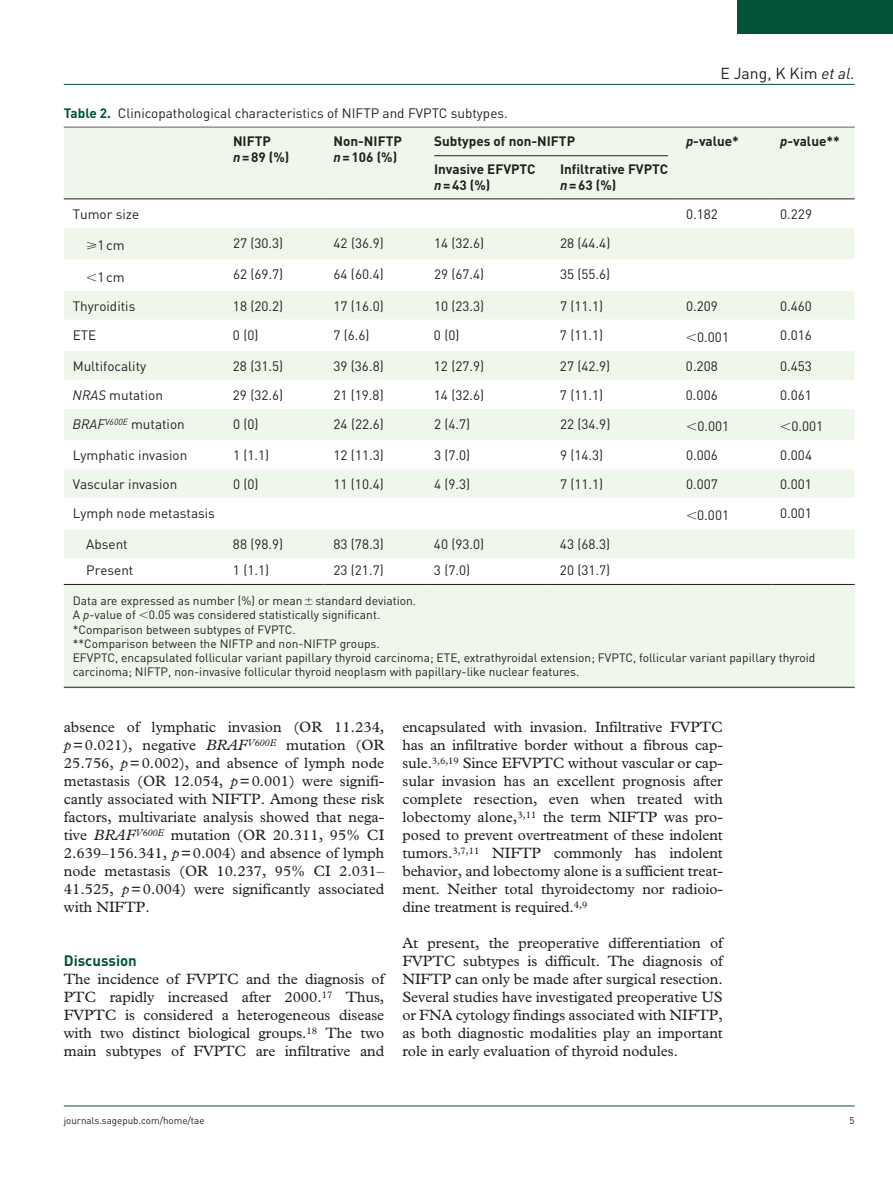
<style>
.page{position:relative;width:893px;height:1191px;background:#fff}
.page>*{position:absolute;margin:0;border:0;box-sizing:border-box;transform-origin:0 0}
.t1{font:15.75px "DIN";color:#231f20}
.t2{font:15px/18px "Plantin Std";color:#231f20;text-align:justify}
.t3{font:700 15px "DIN";color:#015436}
.t4{font:13.5px/28.5px "DIN";color:#231f20}
.t5{font:700 13.5px/15.8px "DIN";color:#231f20}
.t6{font:12px/14.2px "DIN";color:#231f20}
.t7{font:9.75px "DIN";color:#231f20}
.s1{font-style:italic}
.s2{font-weight:700;color:#015436}
.s3{font-weight:700}
</style>
<div class="page">
<hr style="left:64px;top:84px;width:791px;height:1px;background:#015436">
<hr style="left:64px;top:1105px;width:791px;height:1px;background:#015436">
<div style="left:738px;top:0;width:155px;height:34px;background:#015436"></div>
<div style="left:64px;top:562px;width:791px;height:126px;background:#eff7ea"></div>
<hr style="left:64px;top:127px;width:791px;height:1px;background:#231f20">
<hr style="left:64px;top:687px;width:791px;height:1px;background:#231f20">
<div style="left:64px;top:128px;width:791px;height:70px;background:#eff7ea"></div>
<svg style="left:64px;top:199px;width:791px;height:385px"></svg>
<hr style="left:64px;top:198px;width:160px;height:1px;background:#231f20">
<hr style="left:425px;top:198px;width:126px;height:1px;background:#231f20">
<hr style="left:551px;top:198px;width:126px;height:1px;background:#231f20">
<hr style="left:64px;top:584px;width:160px;height:1px;background:#231f20">
<hr style="left:224px;top:584px;width:101px;height:1px;background:#231f20">
<hr style="left:325px;top:584px;width:100px;height:1px;background:#231f20">
<hr style="left:425px;top:584px;width:126px;height:1px;background:#231f20">
<hr style="left:551px;top:584px;width:126px;height:1px;background:#231f20">
<hr style="left:677px;top:584px;width:94px;height:1px;background:#231f20">
<hr style="left:771px;top:584px;width:84px;height:1px;background:#231f20">
<hr style="left:224px;top:198px;width:101px;height:1px;background:#231f20">
<hr style="left:325px;top:198px;width:100px;height:1px;background:#231f20">
<hr style="left:677px;top:198px;width:94px;height:1px;background:#231f20">
<hr style="left:771px;top:198px;width:84px;height:1px;background:#231f20">
<hr style="left:434px;top:155px;width:234px;height:1px;background:#231f20">
<svg style="left:87px;top:273px;width:9px;height:8px"></svg>
<svg style="left:687px;top:334px;width:9px;height:7px"></svg>
<svg style="left:687px;top:423px;width:9px;height:8px"></svg>
<svg style="left:781px;top:423px;width:9px;height:8px"></svg>
<svg style="left:687px;top:512px;width:9px;height:8px"></svg>
<p class="t1" style="left:720px;top:63px;width:136px">E Jang, K Kim <span class="s1">et al.</span></p>
<p class="t4" style="left:233px;top:98px;width:276px;text-indent:-169px"><span class="s2">Table 2.</span> Clinicopathological characteristics of NIFTP and FVPTC subtypes.<br><span class="s3">NIFTP</span></p>
<p class="t5" style="left:233px;top:149px;width:58px"><span class="s1">n</span>=89 (%)</p>
<p class="t5" style="left:334px;top:133px;width:70px">Non-NIFTP <span class="s1">n</span>=106 (%)</p>
<p class="t5" style="left:434px;top:133px;width:143px">Subtypes of non-NIFTP</p>
<p class="t5" style="left:686px;top:133px;width:54px"><span class="s1">p</span>-value*</p>
<p class="t5" style="left:780px;top:133px;width:61px"><span class="s1">p</span>-value**</p>
<p class="t5" style="left:434px;top:161px;width:103px">Invasive EFVPTC <span class="s1">n</span>=43 (%)</p>
<p class="t5" style="left:560px;top:161px;width:109px">Infiltrative FVPTC <span class="s1">n</span>=63 (%)</p>
<p class="t4" style="left:73px;top:200px;width:68px">Tumor size</p>
<p class="t4" style="left:686px;top:200px;width:33px">0.182</p>
<p class="t4" style="left:780px;top:200px;width:33px">0.229</p>
<p class="t4" style="left:86px;top:231px;width:40px">⩾1cm</p>
<p class="t4" style="left:233px;top:229px;width:52px">27 (30.3)</p>
<p class="t4" style="left:334px;top:229px;width:52px">42 (36.9)</p>
<p class="t4" style="left:434px;top:229px;width:52px">14 (32.6)</p>
<p class="t4" style="left:560px;top:229px;width:52px">28 (44.4)</p>
<p class="t4" style="left:97px;top:262px;width:29px">1cm</p>
<p class="t4" style="left:233px;top:260px;width:52px">62 (69.7)</p>
<p class="t4" style="left:333px;top:260px;width:52px">64 (60.4)</p>
<p class="t4" style="left:434px;top:260px;width:52px">29 (67.4)</p>
<p class="t4" style="left:560px;top:260px;width:52px">35 (55.6)</p>
<p class="t4" style="left:73px;top:291px;width:64px">Thyroiditis</p>
<p class="t4" style="left:233px;top:291px;width:52px">18 (20.2)</p>
<p class="t4" style="left:333px;top:291px;width:52px">17 (16.0)</p>
<p class="t4" style="left:434px;top:291px;width:52px">10 (23.3)</p>
<p class="t4" style="left:560px;top:291px;width:45px">7 (11.1)</p>
<p class="t4" style="left:686px;top:291px;width:33px">0.209</p>
<p class="t4" style="left:780px;top:291px;width:33px">0.460</p>
<p class="t4" style="left:73px;top:320px;width:25px">ETE</p>
<p class="t4" style="left:233px;top:320px;width:27px">0 (0)</p>
<p class="t4" style="left:333px;top:320px;width:38px">7 (6.6)</p>
<p class="t4" style="left:434px;top:320px;width:27px">0 (0)</p>
<p class="t4" style="left:560px;top:320px;width:45px">7 (11.1)</p>
<p class="t4" style="left:697px;top:322px;width:33px">0.001</p>
<p class="t4" style="left:780px;top:320px;width:33px">0.016</p>
<p class="t4" style="left:73px;top:351px;width:75px">Multifocality</p>
<p class="t4" style="left:233px;top:351px;width:52px">28 (31.5)</p>
<p class="t4" style="left:333px;top:351px;width:52px">39 (36.8)</p>
<p class="t4" style="left:434px;top:351px;width:52px">12 (27.9)</p>
<p class="t4" style="left:560px;top:351px;width:52px">27 (42.9)</p>
<p class="t4" style="left:686px;top:351px;width:33px">0.208</p>
<p class="t4" style="left:780px;top:351px;width:33px">0.453</p>
<p class="t4" style="left:73px;top:380px;width:92px"><span class="s1">NRAS</span> mutation</p>
<p class="t4" style="left:233px;top:380px;width:52px">29 (32.6)</p>
<p class="t4" style="left:333px;top:380px;width:52px">21 (19.8)</p>
<p class="t4" style="left:434px;top:380px;width:52px">14 (32.6)</p>
<p class="t4" style="left:560px;top:380px;width:45px">7 (11.1)</p>
<p class="t4" style="left:686px;top:380px;width:33px">0.006</p>
<p class="t4" style="left:780px;top:380px;width:33px">0.061</p>
<p class="t4" style="left:73px;top:409px;width:114px"><span class="s1">BRAF</span><sup>V600E</sup> mutation</p>
<p class="t4" style="left:233px;top:409px;width:27px">0 (0)</p>
<p class="t4" style="left:334px;top:409px;width:52px">24 (22.6)</p>
<p class="t4" style="left:434px;top:409px;width:38px">2 (4.7)</p>
<p class="t4" style="left:560px;top:409px;width:52px">22 (34.9)</p>
<p class="t4" style="left:697px;top:412px;width:33px">0.001</p>
<p class="t4" style="left:791px;top:412px;width:33px">0.001</p>
<p class="t4" style="left:73px;top:441px;width:116px">Lymphatic invasion</p>
<p class="t4" style="left:233px;top:441px;width:38px">1 (1.1)</p>
<p class="t4" style="left:334px;top:441px;width:52px">12 (11.3)</p>
<p class="t4" style="left:434px;top:441px;width:38px">3 (7.0)</p>
<p class="t4" style="left:560px;top:441px;width:45px">9 (14.3)</p>
<p class="t4" style="left:686px;top:441px;width:33px">0.006</p>
<p class="t4" style="left:780px;top:441px;width:33px">0.004</p>
<p class="t4" style="left:73px;top:470px;width:106px">Vascular invasion</p>
<p class="t4" style="left:233px;top:470px;width:27px">0 (0)</p>
<p class="t4" style="left:333px;top:470px;width:52px">11 (10.4)</p>
<p class="t4" style="left:434px;top:470px;width:38px">4 (9.3)</p>
<p class="t4" style="left:560px;top:470px;width:45px">7 (11.1)</p>
<p class="t4" style="left:686px;top:470px;width:33px">0.007</p>
<p class="t4" style="left:780px;top:470px;width:33px">0.001</p>
<p class="t4" style="left:73px;top:499px;width:144px">Lymph node metastasis</p>
<p class="t4" style="left:697px;top:501px;width:33px">0.001</p>
<p class="t4" style="left:780px;top:499px;width:33px">0.001</p>
<p class="t4" style="left:86px;top:530px;width:43px">Absent</p>
<p class="t4" style="left:233px;top:530px;width:52px">88 (98.9)</p>
<p class="t4" style="left:333px;top:530px;width:52px">83 (78.3)</p>
<p class="t4" style="left:434px;top:530px;width:52px">40 (93.0)</p>
<p class="t4" style="left:560px;top:530px;width:52px">43 (68.3)</p>
<p class="t4" style="left:86px;top:556px;width:49px">Present</p>
<p class="t4" style="left:233px;top:556px;width:38px">1 (1.1)</p>
<p class="t4" style="left:333px;top:556px;width:52px">23 (21.7)</p>
<p class="t4" style="left:434px;top:556px;width:38px">3 (7.0)</p>
<p class="t4" style="left:560px;top:556px;width:52px">20 (31.7)</p>
<p class="t6" style="left:73px;top:593px;width:744px">Data are expressed as number (%) or mean standard deviation.<br>A <span class="s1">p</span>-value of 0.05 was considered statistically significant.<br>*Comparison between subtypes of FVPTC.<br>**Comparison between the NIFTP and non-NIFTP groups.<br>EFVPTC, encapsulated follicular variant papillary thyroid carcinoma; ETE, extrathyroidal extension; FVPTC, follicular variant papillary thyroid carcinoma; NIFTP, non-invasive follicular thyroid neoplasm with papillary-like nuclear features.</p>
<p class="t2" style="left:64px;top:718px;width:322px">absence of lymphatic invasion (OR 11.234, <span class="s1">p</span>=0.021), negative <span class="s1">BRAF</span><sup>V600E</sup> mutation (OR 25.756, <span class="s1">p</span>=0.002), and absence of lymph node metastasis (OR 12.054, <span class="s1">p</span>=0.001) were signifi&shy;cantly associated with NIFTP. Among these risk factors, multivariate analysis showed that nega&shy;tive <span class="s1">BRAF</span><sup>V600E</sup> mutation (OR 20.311, 95% CI 2.639–156.341, <span class="s1">p</span>=0.004) and absence of lymph node metastasis (OR 10.237, 95% CI 2.031– 41.525, <span class="s1">p</span>=0.004) were significantly associated with NIFTP.</p>
<p class="t3" style="left:64px;top:951px;width:75px">Discussion</p>
<p class="t2" style="left:64px;top:970px;width:322px">The incidence of FVPTC and the diagnosis of PTC rapidly increased after 2000.<sup>17</sup> Thus, FVPTC is considered a heterogeneous disease with two distinct biological groups.<sup>18</sup> The two main subtypes of FVPTC are infiltrative and</p>
<p class="t2" style="left:402px;top:718px;width:322px">encapsulated with invasion. Infiltrative FVPTC has an infiltrative border without a fibrous cap&shy;sule.<sup>3,6,19</sup> Since EFVPTC without vascular or cap&shy;sular invasion has an excellent prognosis after complete resection, even when treated with lobectomy alone,<sup>3,11</sup> the term NIFTP was pro&shy;posed to prevent overtreatment of these indolent tumors.<sup>3,7,11</sup> NIFTP commonly has indolent behavior, and lobectomy alone is a sufficient treat&shy;ment. Neither total thyroidectomy nor radioio&shy;dine treatment is required.<sup>4,9</sup></p>
<p class="t2" style="left:402px;top:934px;width:322px">At present, the preoperative differentiation of FVPTC subtypes is difficult. The diagnosis of NIFTP can only be made after surgical resection.<br>Several studies have investigated preoperative US or FNA cytology findings associated with NIFTP, as both diagnostic modalities play an important role in early evaluation of thyroid nodules.</p>
<p class="t7" style="left:64px;top:1114px;width:142px">journals.sagepub.com/home/tae</p>
<p class="t7" style="left:850px;top:1114px;width:7px">5</p>
</div>
